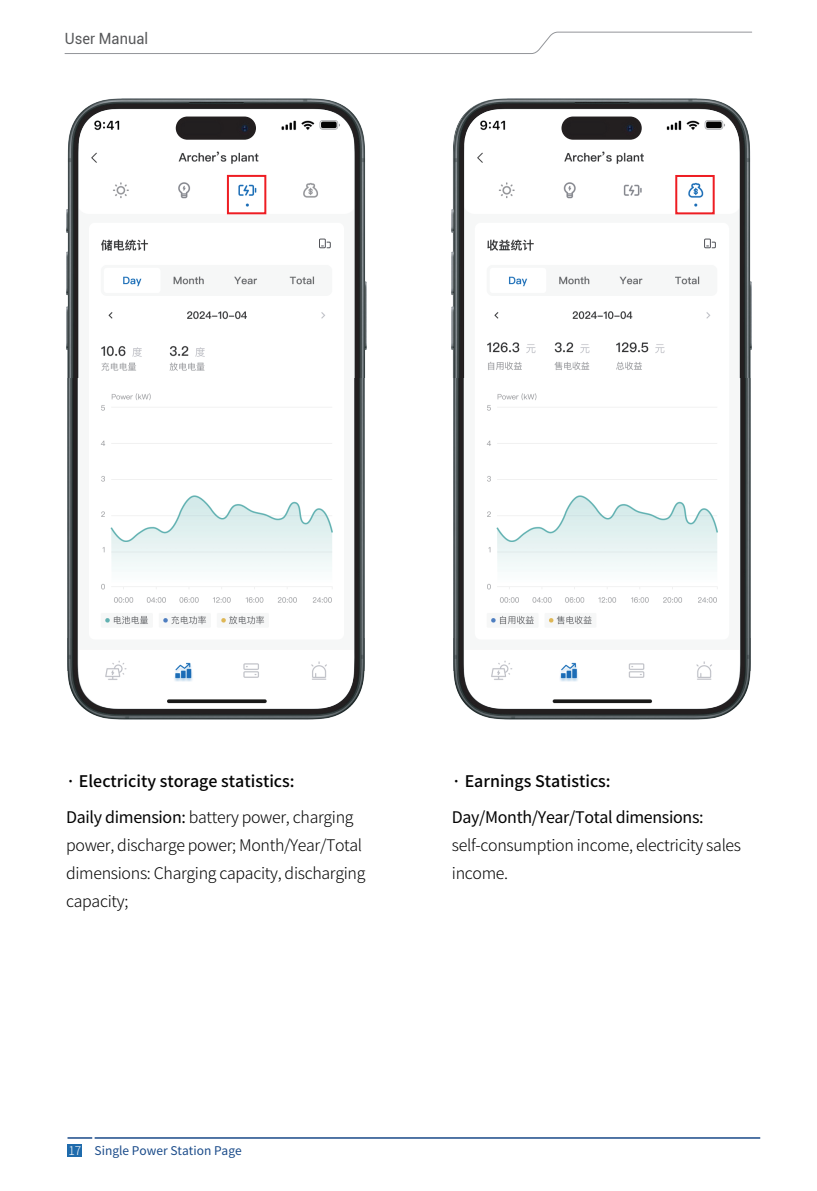
<style>
.page{position:relative;width:817px;height:1191px;background:#fff}
.page>*{position:absolute;margin:0;border:0;box-sizing:border-box;transform-origin:0 0}
.t1{font:300 16px/28px "Source Han Sans CN";letter-spacing:-.02em;color:#030303}
.t2{font:500 16px "Source Han Sans CN";color:#030303}
.t3{font:16px "Source Han Sans CN";letter-spacing:-.02em;color:#030303}
.t4{font:15.4px "Roboto";color:#57585a;scale:.94 1}
.t5{font:12px "Source Han Sans CN";color:#194a89}
.s1{font-weight:400}
.s2{font-weight:300;color:#fff}
</style>
<div class="page">
<hr style="left:95px;top:1137px;width:665px;height:1px;background:#194a89">
<svg style="left:67px;top:1137px;width:25px;height:1px"></svg>
<div style="left:68px;top:1144px;width:14px;height:13px;background:#1f6bac"></div>
<svg style="left:64px;top:31px;width:688px;height:23px"></svg>
<img style="left:68px;top:378px;width:296px;height:260px">
<img style="left:68px;top:638px;width:296px;height:81px">
<img style="left:66px;top:98px;width:300px;height:280px">
<img style="left:79px;top:109px;width:275px;height:599px">
<div style="left:227px;top:175px;width:39px;height:39px;border:2px solid #ee1d23"></div>
<div style="left:176px;top:116px;width:80px;height:24px;background:#231f20;border-radius:12px"></div>
<img style="left:241px;top:125px;width:7px;height:7px">
<img style="left:453px;top:378px;width:297px;height:260px">
<img style="left:453px;top:638px;width:297px;height:81px">
<img style="left:452px;top:98px;width:299px;height:280px">
<img style="left:464px;top:109px;width:275px;height:599px">
<div style="left:675px;top:175px;width:39px;height:39px;border:2px solid #ee1d23"></div>
<div style="left:561px;top:116px;width:80px;height:24px;background:#231f20;border-radius:12px"></div>
<img style="left:626px;top:125px;width:7px;height:7px">
<p class="t4" style="left:65px;top:28px;width:90px">User Manual</p>
<p class="t2" style="left:66px;top:772px;width:230px">· Electricity storage statistics:</p>
<p class="t1" style="left:66px;top:803px;width:301px"><span class="s1">Daily dimension:</span> battery power, charging power, discharge power; Month/Year/Total dimensions: Charging capacity, discharging capacity;</p>
<p class="t2" style="left:452px;top:772px;width:160px">· Earnings Statistics:</p>
<p class="t3" style="left:452px;top:808px;width:253px">Day/Month/Year/Total dimensions:</p>
<p class="t1" style="left:452px;top:831px;width:291px">self-consumption income, electricity sales income.</p>
<p class="t5" style="left:68px;top:1143px;width:175px"><span class="s2">17</span> Single Power Station Page</p>
</div>
